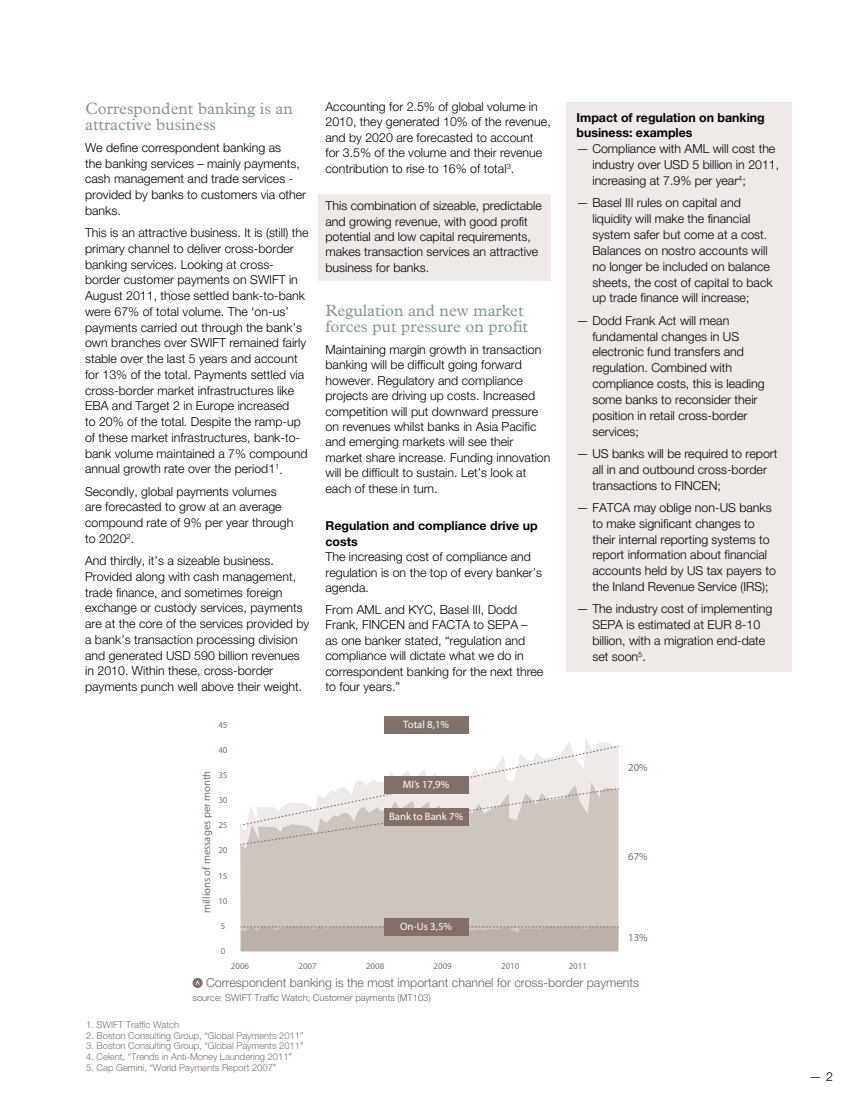
<style>
.page{position:relative;width:851px;height:1106px;background:#fff}
.page>*{position:absolute;margin:0;border:0;box-sizing:border-box;transform-origin:0 0}
.t1{font:16.5px/16.2px "Plantin Std";color:#869a98}
.t2{font:300 12.3px/15.8px "Helvetica Neue LT Std";color:#000}
.t3{font:700 12.3px/15.5px "Helvetica Neue LT Std";color:#000}
.t4{font:300 12.3px "Helvetica Neue LT Std";color:#6e615d}
.t5{font:300 10.65px "Helvetica Neue LT";color:#fff}
.t6{font:10.65px "Myriad Pro";color:#807067}
.t7{font:300 10.65px "Helvetica Neue LT";color:#807067}
.t8{font:300 9.3px "Helvetica Neue LT Std";color:#807067}
.t9{font:300 9.3px "Helvetica Neue LT Std";color:#6e615d}
.t10{font:300 8.85px "Helvetica Neue LT";color:#807067}
</style>
<div class="page">
<div style="left:318px;top:195px;width:233px;height:86px;background:#efeae8"></div>
<div style="left:240px;top:845px;width:378px;height:81px;background:#cfc5bf"></div>
<svg style="left:240px;top:926px;width:378px;height:25px;background:#bbafa8"></svg>
<svg style="left:240px;top:745px;width:378px;height:100px"></svg>
<div style="left:383px;top:917px;width:85px;height:18px;background:#807067"></div>
<div style="left:383px;top:808px;width:85px;height:17px;background:#807067"></div>
<div style="left:383px;top:776px;width:85px;height:17px;background:#807067"></div>
<div style="left:383px;top:715px;width:85px;height:18px;background:#807067"></div>
<svg style="left:192px;top:977px;width:11px;height:11px"></svg>
<svg style="left:195px;top:980px;width:5px;height:5px"></svg>
<div style="left:566px;top:102px;width:225px;height:569px;background:#efeae8"></div>
<h1 class="t1" style="left:85px;top:100px;width:209px">Correspondent banking is an attractive business</h1>
<p class="t2" style="left:85px;top:139px;width:222px">We define correspondent banking as<br>the banking services – mainly payments, cash management and trade services - provided by banks to customers via other banks.</p>
<p class="t2" style="left:85px;top:224px;width:225px">This is an attractive business. It is (still) the primary channel to deliver cross-border banking services. Looking at cross&shy;border customer payments on SWIFT in August 2011, those settled bank-to-bank were 67% of total volume. The ‘on-us’ payments carried out through the bank’s own branches over SWIFT remained fairly stable over the last 5 years and account for 13% of the total. Payments settled via cross-border market infrastructures like EBA and Target 2 in Europe increased<br>to 20% of the total. Despite the ramp-up of these market infrastructures, bank-to&shy;bank volume maintained a 7% compound annual growth rate over the period1<sup>1</sup>.</p>
<p class="t2" style="left:85px;top:483px;width:210px">Secondly, global payments volumes are forecasted to grow at an average compound rate of 9% per year through to 2020<sup>2</sup>.</p>
<p class="t2" style="left:85px;top:552px;width:225px">And thirdly, it’s a sizeable business.<br>Provided along with cash management, trade finance, and sometimes foreign exchange or custody services, payments are at the core of the services provided by a bank’s transaction processing division and generated USD 590 billion revenues in 2010. Within these, cross-border payments punch well above their weight.</p>
<p class="t10" style="left:218px;top:719px;width:11px">45</p>
<p class="t10" style="left:218px;top:744px;width:11px">40</p>
<p class="t10" style="left:218px;top:769px;width:11px">35</p>
<p class="t10" style="left:218px;top:794px;width:11px">30</p>
<p class="t10" style="left:218px;top:820px;width:11px">25</p>
<p class="t10" style="left:218px;top:845px;width:11px">20</p>
<p class="t10" style="left:218px;top:870px;width:11px">15</p>
<p class="t10" style="left:218px;top:895px;width:11px">10</p>
<p class="t10" style="left:221px;top:920px;width:6px">5</p>
<p class="t6" style="left:200px;top:913px;width:143px;rotate:-90deg">millions of messages per month</p>
<p class="t10" style="left:221px;top:945px;width:6px">0</p>
<p class="t2" style="left:325px;top:98px;width:227px">Accounting for 2.5% of global volume in 2010, they generated 10% of the revenue, and by 2020 are forecasted to account<br>for 3.5% of the volume and their revenue contribution to rise to 16% of total<sup>3</sup>.</p>
<p class="t2" style="left:325px;top:198px;width:218px">This combination of sizeable, predictable and growing revenue, with good profit potential and low capital requirements, makes transaction services an attractive business for banks.</p>
<h1 class="t1" style="left:325px;top:303px;width:204px">Regulation and new market forces put pressure on profit</h1>
<p class="t2" style="left:325px;top:341px;width:226px">Maintaining margin growth in transaction banking will be difficult going forward however. Regulatory and compliance projects are driving up costs. Increased competition will put downward pressure on revenues whilst banks in Asia Pacific and emerging markets will see their market share increase. Funding innovation will be difficult to sustain. Let’s look at each of these in turn.</p>
<p class="t3" style="left:325px;top:518px;width:213px">Regulation and compliance drive up costs</p>
<p class="t2" style="left:325px;top:549px;width:218px">The increasing cost of compliance and regulation is on the top of every banker’s agenda.</p>
<p class="t2" style="left:325px;top:601px;width:219px">From AML and KYC, Basel III, Dodd<br>Frank, FINCEN and FACTA to SEPA –<br>as one banker stated, “regulation and compliance will dictate what we do in correspondent banking for the next three to four years.”</p>
<p class="t5" style="left:403px;top:717px;width:47px">Total 8,1%</p>
<p class="t5" style="left:403px;top:777px;width:48px">MI’s 17,9%</p>
<p class="t5" style="left:389px;top:810px;width:76px">Bank to Bank 7%</p>
<p class="t5" style="left:400px;top:919px;width:53px">On-Us 3,5%</p>
<p class="t3" style="left:576px;top:109px;width:190px;line-height:15.9px">Impact of regulation on banking business: examples</p>
<p class="t2" style="left:592px;top:141px;width:188px;text-indent:-16px">— Compliance with AML will cost the industry over USD 5 billion in 2011, increasing at 7.9% per year<sup>4</sup>;</p>
<p class="t2" style="left:592px;top:195px;width:182px;text-indent:-16px">— Basel III rules on capital and liquidity will make the financial system safer but come at a cost.<br>Balances on nostro accounts will no longer be included on balance sheets, the cost of capital to back up trade finance will increase;</p>
<p class="t2" style="left:592px;top:312px;width:174px;text-indent:-16px">— Dodd Frank Act will mean fundamental changes in US electronic fund transfers and regulation. Combined with compliance costs, this is leading some banks to reconsider their position in retail cross-border services;</p>
<p class="t2" style="left:592px;top:445px;width:186px;text-indent:-16px">— US banks will be required to report all in and outbound cross-border transactions to FINCEN;</p>
<p class="t2" style="left:592px;top:499px;width:185px;text-indent:-16px">— FATCA may oblige non-US banks to make significant changes to their internal reporting systems to report information about financial accounts held by US tax payers to the Inland Revenue Service (IRS);</p>
<p class="t2" style="left:592px;top:601px;width:181px;text-indent:-16px">— The industry cost of implementing<br>SEPA is estimated at EUR 8-10 billion, with a migration end-date set soon<sup>5</sup>.</p>
<p class="t7" style="left:628px;top:760px;width:21px">20%</p>
<p class="t7" style="left:628px;top:849px;width:21px">67%</p>
<p class="t7" style="left:628px;top:931px;width:21px">13%</p>
<p class="t10" style="left:231px;top:960px;width:20px">2006</p>
<p class="t10" style="left:298px;top:960px;width:20px">2007</p>
<p class="t10" style="left:366px;top:960px;width:20px">2008</p>
<p class="t10" style="left:433px;top:960px;width:20px">2009</p>
<p class="t10" style="left:501px;top:960px;width:20px">2010</p>
<p class="t10" style="left:568px;top:960px;width:20px">2011</p>
<p class="t4" style="left:206px;top:975px;width:434px">Correspondent banking is the most important channel for cross-border payments</p>
<p class="t9" style="left:192px;top:991px;width:240px">source: SWIFT Traffic Watch; Customer payments (MT103)</p>
<p class="t8" style="left:86px;top:1019px;width:94px">1. SWIFT Traffic Watch</p>
<p class="t8" style="left:86px;top:1030px;width:219px">2. Boston Consulting Group, “Global Payments 2011”</p>
<p class="t8" style="left:86px;top:1040px;width:219px">3. Boston Consulting Group, “Global Payments 2011”</p>
<p class="t8" style="left:86px;top:1051px;width:207px">4. Celent, “Trends in Anti-Money Laundering 2011”</p>
<p class="t8" style="left:86px;top:1061px;width:192px">5. Cap Gemini, “World Payments Report 2007”</p>
<p class="t2" style="left:809px;top:1068px;width:25px">— 2</p>
</div>
